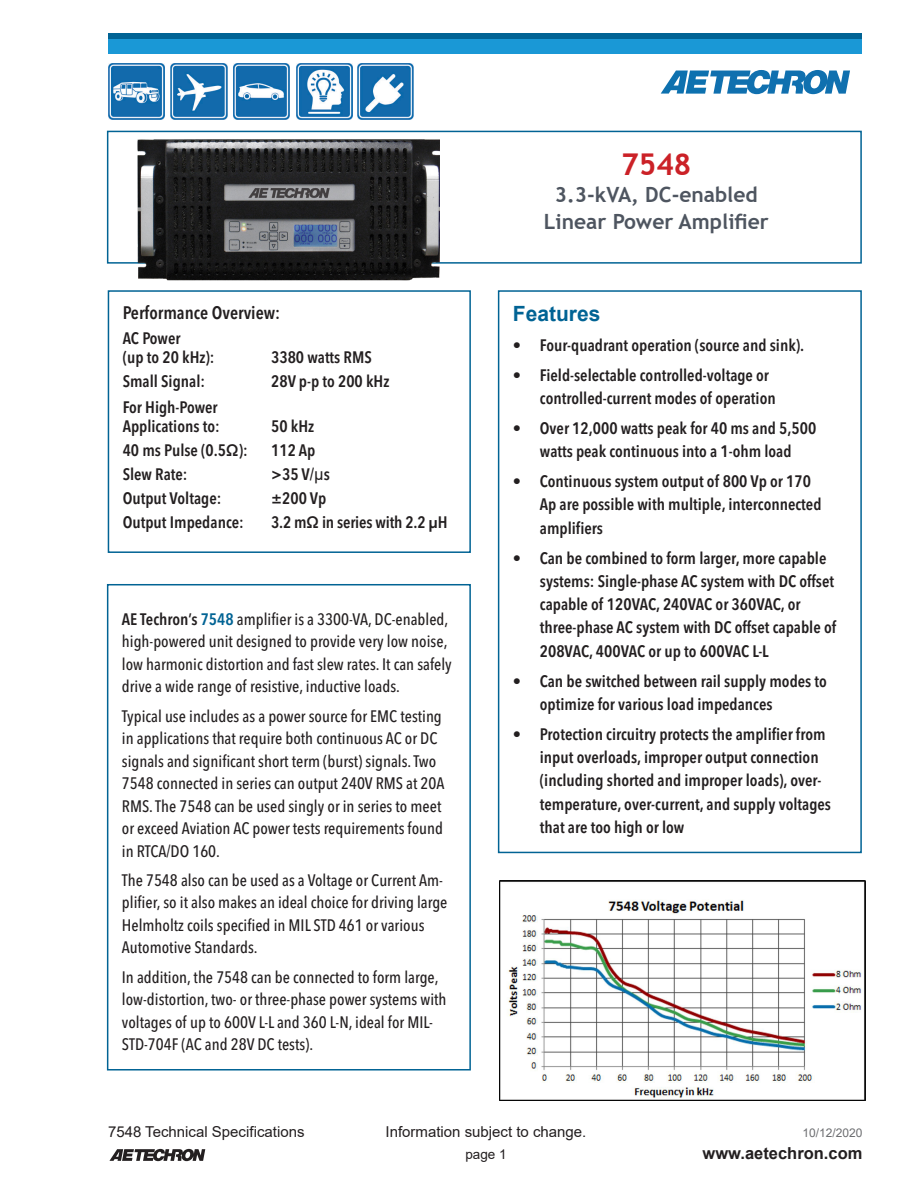
<style>
.page{position:relative;width:918px;height:1188px;background:#fff}
.page>*{position:absolute;margin:0;border:0;box-sizing:border-box;transform-origin:0 0}
.t1{font:700 30px "Trebuchet MS";color:#cb2127}
.t2{font:700 21px/27px "Trebuchet MS";color:#4e5560;text-align:center}
.Subhead1{font:700 21px "Arial";color:#016394}
.Subhead2{font:600 condensed 18px "Avenir Next LT Pro";color:#231f20}
.No_Spacing2{font:600 condensed 16.5px/23.2px "Avenir Next LT Pro";color:#231f20}
.t3{font:500 condensed 16.5px/22.5px "Avenir Next LT Pro";color:#231f20}
.t4{font:700 16.5px "Arial";color:#231f20}
.t5{font:15px "Arial";color:#231f20}
.t6{font:13.5px "Arial";color:#231f20}
.t7{font:12px "Arial";color:#6c6d70}
.s1{font-family:"Arial";font-weight:400;font-stretch:normal}
.s2{font-weight:600}
.s3{font-weight:600;color:#016394}
</style>
<div class="page">
<svg style="left:109px;top:1149px;width:96px;height:12px"></svg>
<svg style="left:661px;top:70px;width:189px;height:24px"></svg>
<div style="left:108px;top:39px;width:754px;height:15px;background:#1a98d6"></div>
<div style="left:108px;top:33px;width:754px;height:6px;background:#016394"></div>
<div style="left:107px;top:131px;width:755px;height:133px;border:2px solid #016394"></div>
<div style="left:107px;top:584px;width:364px;height:487px;border:2px solid #016394"></div>
<img style="left:108px;top:64px;width:56px;height:56px">
<img style="left:171px;top:64px;width:56px;height:56px">
<img style="left:234px;top:64px;width:56px;height:56px">
<div style="left:498px;top:290px;width:364px;height:563px;border:2px solid #016394"></div>
<img style="left:137px;top:139px;width:303px;height:141px">
<div style="left:108px;top:290px;width:363px;height:263px;border:2px solid #016394"></div>
<img style="left:500px;top:881px;width:365px;height:220px">
<img style="left:296px;top:64px;width:57px;height:56px">
<img style="left:358px;top:64px;width:56px;height:56px">
<p class="Subhead2" style="left:123px;top:302px;width:159px">Performance Overview:</p>
<p class="No_Spacing2" style="left:123px;top:327px;width:59px">AC Power</p>
<p class="No_Spacing2" style="left:123px;top:346px;width:93px">(up to 20 kHz):</p>
<p class="No_Spacing2" style="left:271px;top:346px;width:102px">3380 watts RMS</p>
<p class="No_Spacing2" style="left:123px;top:370px;width:84px">Small Signal:</p>
<p class="No_Spacing2" style="left:271px;top:370px;width:120px">28V p-p to 200 kHz</p>
<p class="No_Spacing2" style="left:123px;top:395px;width:96px">For High-Power</p>
<p class="No_Spacing2" style="left:123px;top:414px;width:99px">Applications to:</p>
<p class="No_Spacing2" style="left:271px;top:414px;width:45px">50 kHz</p>
<p class="No_Spacing2" style="left:123px;top:438px;width:127px">40 ms Pulse (0.5Ω):</p>
<p class="No_Spacing2" style="left:271px;top:438px;width:46px">112 Ap</p>
<p class="No_Spacing2" style="left:123px;top:462px;width:66px">Slew Rate:</p>
<p class="No_Spacing2" style="left:271px;top:462px;width:60px">&gt;35 V/<span class="s1">µ</span>s</p>
<p class="No_Spacing2" style="left:123px;top:486px;width:100px">Output Voltage:</p>
<p class="No_Spacing2" style="left:271px;top:486px;width:57px">±200 Vp</p>
<p class="No_Spacing2" style="left:123px;top:511px;width:123px">Output Impedance:</p>
<p class="No_Spacing2" style="left:271px;top:511px;width:178px">3.2 mΩ in series with 2.2 µH</p>
<p class="t3" style="left:122px;top:608px;width:331px"><span class="s2">AE Techron’s</span> <span class="s3">7548</span> amplifier is a 3300-VA, DC-enabled, high-powered unit designed to provide very low noise, low harmonic distortion and fast slew rates. It can safely drive a wide range of resistive, inductive loads.</p>
<p class="t3" style="left:122px;top:705px;width:324px">Typical use includes as a power source for EMC testing in applications that require both continuous AC or DC signals and significant short term (burst) signals. Two 7548 connected in series can output 240V RMS at 20A RMS. The 7548 can be used singly or in series to meet or exceed Aviation AC power tests requirements found in RTCA/DO 160.</p>
<p class="t3" style="left:122px;top:869px;width:327px">The 7548 also can be used as a Voltage or Current Am&shy;plifier, so it also makes an ideal choice for driving large Helmholtz coils specified in MIL STD 461 or various Automotive Standards.</p>
<p class="t3" style="left:122px;top:966px;width:326px">In addition, the 7548 can be connected to form large, low-distortion, two- or three-phase power systems with voltages of up to 600V L-L and 360 L-N, ideal for MIL-STD-704F (AC and 28V DC tests).</p>
<p class="t1" style="left:621px;top:146px;width:72px">7548</p>
<p class="t2" style="left:544px;top:181px;width:226px">3.3-kVA, DC-enabled<br>Linear Power Amplifier</p>
<p class="Subhead1" style="left:513px;top:298px;width:89px">Features</p>
<p class="No_Spacing2" style="left:513px;top:333px;width:293px">• Four-quadrant operation (source and sink).</p>
<p class="No_Spacing2" style="left:540px;top:363px;width:237px;text-indent:-27px">• Field-selectable controlled-voltage or controlled-current modes of operation</p>
<p class="No_Spacing2" style="left:513px;top:416px;width:305px;text-align:center">• Over 12,000 watts peak for 40 ms and 5,500 watts peak continuous into a 1-ohm load</p>
<p class="No_Spacing2" style="left:540px;top:470px;width:283px;text-indent:-27px">• Continuous system output of 800 Vp or 170<br>Ap are possible with multiple, interconnected amplifiers</p>
<p class="No_Spacing2" style="left:540px;top:546px;width:298px;text-indent:-27px">• Can be combined to form larger, more capable systems: Single-phase AC system with DC offset capable of 120VAC, 240VAC or 360VAC, or three-phase AC system with DC offset capable of 208VAC, 400VAC or up to 600VAC L-L</p>
<p class="No_Spacing2" style="left:540px;top:669px;width:289px;text-indent:-27px">• Can be switched between rail supply modes to optimize for various load impedances</p>
<p class="No_Spacing2" style="left:540px;top:722px;width:293px;text-indent:-27px">• Protection circuitry protects the amplifier from input overloads, improper output connection (including shorted and improper loads), over&shy;temperature, over-current, and supply voltages that are too high or low</p>
<p class="t5" style="left:108px;top:1121px;width:198px">7548 Technical Specifications</p>
<p class="t5" style="left:386px;top:1121px;width:202px">Information subject to change.</p>
<p class="t7" style="left:802px;top:1124px;width:62px">10/12/2020</p>
<p class="t6" style="left:465px;top:1145px;width:43px">page 1</p>
<p class="t4" style="left:703px;top:1142px;width:161px">www.aetechron.com</p>
</div>
